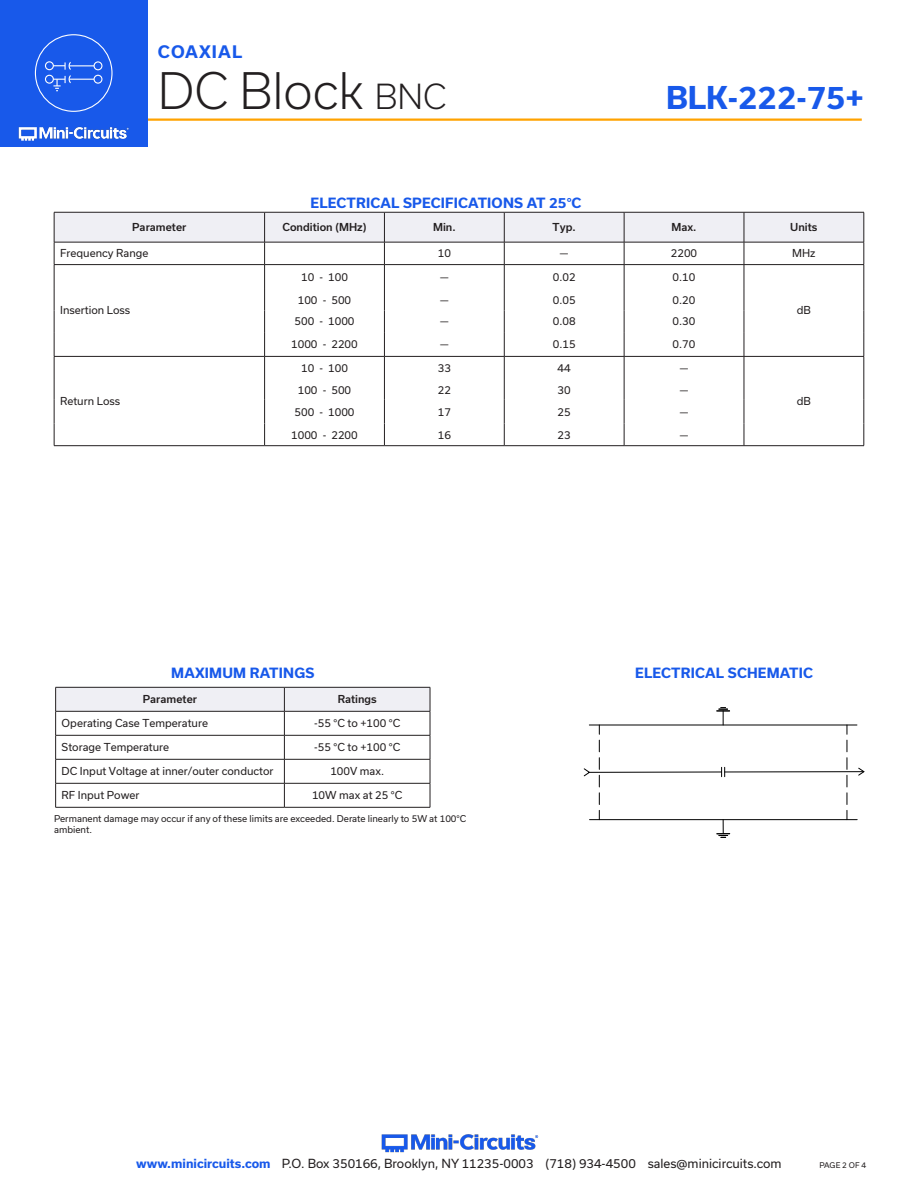
<style>
.page{position:relative;width:918px;height:1188px;background:#fff}
.page>*{position:absolute;margin:0;border:0;box-sizing:border-box;transform-origin:0 0}
.t1{font:300 48px "Usual";color:#231f20}
.t2{font:700 30px "Usual";color:#1859ea}
.t3{font:700 16.5px "Usual";letter-spacing:.065em;color:#1859ea}
.Blue_Headers{font:700 13.5px "Usual";letter-spacing:.015em;color:#1859ea}
.t4{font:12px "Usual";color:#231f20}
.Table_Body_Center{font:10.5px "Usual";color:#231f20}
.Table_Body_Left_Justified{font:10.5px "Usual";color:#231f20}
.Table_Header_Center{font:500 10.5px "Usual";color:#231f20}
.Notes{font:9px/10.8px "Usual";color:#231f20}
.t5{font:7.5px "Usual";color:#231f20}
.s1{font-size:33px}
.s2{font-weight:700;color:#1859ea}
</style>
<div class="page">
<img style="left:381px;top:1134px;width:158px;height:19px">
<hr style="left:129px;top:118px;width:733px;height:3px;background:#ffa300">
<div style="left:0;top:0;width:147px;height:147px;background:#1859ea"></div>
<img style="left:18px;top:120px;width:130px;height:25px">
<div style="left:35px;top:34px;width:78px;height:78px;border:1px solid #fff;border-radius:50%"></div>
<div style="left:45px;top:61px;width:9px;height:9px;border:1px solid #fff;border-radius:50%"></div>
<div style="left:94px;top:61px;width:8px;height:9px;border:1px solid #fff;border-radius:50%"></div>
<div style="left:45px;top:75px;width:9px;height:9px;border:1px solid #fff;border-radius:50%"></div>
<div style="left:94px;top:75px;width:8px;height:9px;border:1px solid #fff;border-radius:50%"></div>
<svg style="left:53px;top:62px;width:41px;height:29px"></svg>
<svg style="left:54px;top:212px;width:811px;height:234px"></svg>
<hr style="left:54px;top:445px;width:211px;height:1px;background:#231f20">
<hr style="left:384px;top:445px;width:120px;height:1px;background:#231f20">
<hr style="left:504px;top:445px;width:120px;height:1px;background:#231f20">
<hr style="left:624px;top:445px;width:120px;height:1px;background:#231f20">
<hr style="left:744px;top:445px;width:120px;height:1px;background:#231f20">
<svg style="left:55px;top:687px;width:376px;height:120px"></svg>
<hr style="left:55px;top:807px;width:229px;height:1px;background:#231f20">
<hr style="left:284px;top:807px;width:146px;height:1px;background:#231f20">
<hr style="left:589px;top:725px;width:268px;height:1px;background:#000">
<hr style="left:590px;top:819px;width:267px;height:1px;background:#000">
<hr style="left:589px;top:772px;width:133px;height:1px;background:#000">
<hr style="left:725px;top:771px;width:139px;height:1px;background:#000">
<svg style="left:584px;top:768px;width:6px;height:8px"></svg>
<svg style="left:858px;top:768px;width:6px;height:8px"></svg>
<svg style="left:717px;top:707px;width:13px;height:18px"></svg>
<svg style="left:717px;top:820px;width:13px;height:18px"></svg>
<svg style="left:721px;top:767px;width:4px;height:10px"></svg>
<svg style="left:599px;top:740px;width:1px;height:12px"></svg>
<svg style="left:599px;top:775px;width:1px;height:12px"></svg>
<svg style="left:599px;top:793px;width:1px;height:26px"></svg>
<svg style="left:847px;top:740px;width:1px;height:12px"></svg>
<svg style="left:847px;top:775px;width:1px;height:12px"></svg>
<svg style="left:847px;top:793px;width:1px;height:27px"></svg>
<h3 class="t3" style="left:158px;top:42px;width:86px">COAXIAL</h3>
<h1 class="t1" style="left:158px;top:63px;width:290px">DC Block <span class="s1">BNC</span></h1>
<p class="Blue_Headers" style="left:311px;top:195px;width:273px">ELECTRICAL SPECIFICATIONS AT 25°C</p>
<h2 class="t2" style="left:666px;top:80px;width:199px">BLK-222-75+</h2>
<p class="Table_Header_Center" style="left:132px;top:221px;width:56px">Parameter</p>
<p class="Table_Header_Center" style="left:283px;top:221px;width:86px">Condition (MHz)</p>
<p class="Table_Header_Center" style="left:433px;top:221px;width:24px">Min.</p>
<p class="Table_Header_Center" style="left:553px;top:221px;width:25px">Typ.</p>
<p class="Table_Header_Center" style="left:672px;top:221px;width:26px">Max.</p>
<p class="Table_Header_Center" style="left:790px;top:221px;width:29px">Units</p>
<p class="Table_Body_Left_Justified" style="left:60px;top:247px;width:90px">Frequency Range</p>
<p class="Table_Body_Center" style="left:438px;top:247px;width:15px">10</p>
<p class="Table_Body_Center" style="left:560px;top:247px;width:10px">—</p>
<p class="Table_Body_Center" style="left:671px;top:247px;width:28px">2200</p>
<p class="Table_Body_Center" style="left:792px;top:247px;width:25px">MHz</p>
<p class="Table_Body_Left_Justified" style="left:60px;top:304px;width:72px">Insertion Loss</p>
<p class="Table_Body_Left_Justified" style="left:60px;top:395px;width:62px">Return Loss</p>
<p class="Table_Body_Center" style="left:301px;top:271px;width:48px">10 - 100</p>
<p class="Table_Body_Center" style="left:440px;top:271px;width:10px">—</p>
<p class="Table_Body_Center" style="left:553px;top:271px;width:24px">0.02</p>
<p class="Table_Body_Center" style="left:673px;top:271px;width:24px">0.10</p>
<p class="Table_Body_Center" style="left:298px;top:294px;width:55px">100 - 500</p>
<p class="Table_Body_Center" style="left:440px;top:294px;width:10px">—</p>
<p class="Table_Body_Center" style="left:553px;top:294px;width:24px">0.05</p>
<p class="Table_Body_Center" style="left:673px;top:294px;width:24px">0.20</p>
<p class="Table_Body_Center" style="left:294px;top:315px;width:62px">500 - 1000</p>
<p class="Table_Body_Center" style="left:440px;top:315px;width:10px">—</p>
<p class="Table_Body_Center" style="left:553px;top:315px;width:24px">0.08</p>
<p class="Table_Body_Center" style="left:673px;top:315px;width:24px">0.30</p>
<p class="Table_Body_Center" style="left:291px;top:338px;width:68px">1000 - 2200</p>
<p class="Table_Body_Center" style="left:440px;top:338px;width:10px">—</p>
<p class="Table_Body_Center" style="left:553px;top:338px;width:24px">0.15</p>
<p class="Table_Body_Center" style="left:673px;top:338px;width:24px">0.70</p>
<p class="Table_Body_Center" style="left:301px;top:362px;width:48px">10 - 100</p>
<p class="Table_Body_Center" style="left:438px;top:362px;width:15px">33</p>
<p class="Table_Body_Center" style="left:558px;top:362px;width:15px">44</p>
<p class="Table_Body_Center" style="left:680px;top:362px;width:10px">—</p>
<p class="Table_Body_Center" style="left:298px;top:384px;width:55px">100 - 500</p>
<p class="Table_Body_Center" style="left:438px;top:384px;width:15px">22</p>
<p class="Table_Body_Center" style="left:558px;top:384px;width:15px">30</p>
<p class="Table_Body_Center" style="left:680px;top:384px;width:10px">—</p>
<p class="Table_Body_Center" style="left:294px;top:406px;width:62px">500 - 1000</p>
<p class="Table_Body_Center" style="left:438px;top:406px;width:15px">17</p>
<p class="Table_Body_Center" style="left:558px;top:406px;width:15px">25</p>
<p class="Table_Body_Center" style="left:680px;top:406px;width:10px">—</p>
<p class="Table_Body_Center" style="left:291px;top:429px;width:68px">1000 - 2200</p>
<p class="Table_Body_Center" style="left:438px;top:429px;width:15px">16</p>
<p class="Table_Body_Center" style="left:558px;top:429px;width:15px">23</p>
<p class="Table_Body_Center" style="left:680px;top:429px;width:10px">—</p>
<p class="Table_Body_Center" style="left:797px;top:304px;width:16px">dB</p>
<p class="Table_Body_Center" style="left:797px;top:395px;width:16px">dB</p>
<p class="Blue_Headers" style="left:171px;top:665px;width:145px">MAXIMUM RATINGS</p>
<p class="Blue_Headers" style="left:635px;top:665px;width:179px">ELECTRICAL SCHEMATIC</p>
<p class="Table_Header_Center" style="left:143px;top:693px;width:56px">Parameter</p>
<p class="Table_Header_Center" style="left:338px;top:693px;width:41px">Ratings</p>
<p class="Table_Body_Left_Justified" style="left:62px;top:717px;width:148px">Operating Case Temperature</p>
<p class="Table_Body_Center" style="left:314px;top:717px;width:88px">-55 °C to +100 °C</p>
<p class="Table_Body_Left_Justified" style="left:62px;top:741px;width:109px">Storage Temperature</p>
<p class="Table_Body_Center" style="left:314px;top:741px;width:88px">-55 °C to +100 °C</p>
<p class="Table_Body_Left_Justified" style="left:62px;top:765px;width:213px">DC Input Voltage at inner/outer conductor</p>
<p class="Table_Body_Center" style="left:330px;top:765px;width:55px">100V max.</p>
<p class="Table_Body_Left_Justified" style="left:62px;top:789px;width:79px">RF Input Power</p>
<p class="Table_Body_Center" style="left:312px;top:789px;width:92px">10W max at 25 °C</p>
<p class="Notes" style="left:54px;top:813px;width:414px">Permanent damage may occur if any of these limits are exceeded. Derate linearly to 5W at 100°C ambient.</p>
<p class="t4" style="left:136px;top:1157px;width:647px"><span class="s2">www.minicircuits.com</span> P.O. Box 350166, Brooklyn, NY 11235-0003 (718) 934-4500 sales@minicircuits.com</p>
<p class="t5" style="left:819px;top:1161px;width:48px">PAGE 2 OF 4</p>
</div>
